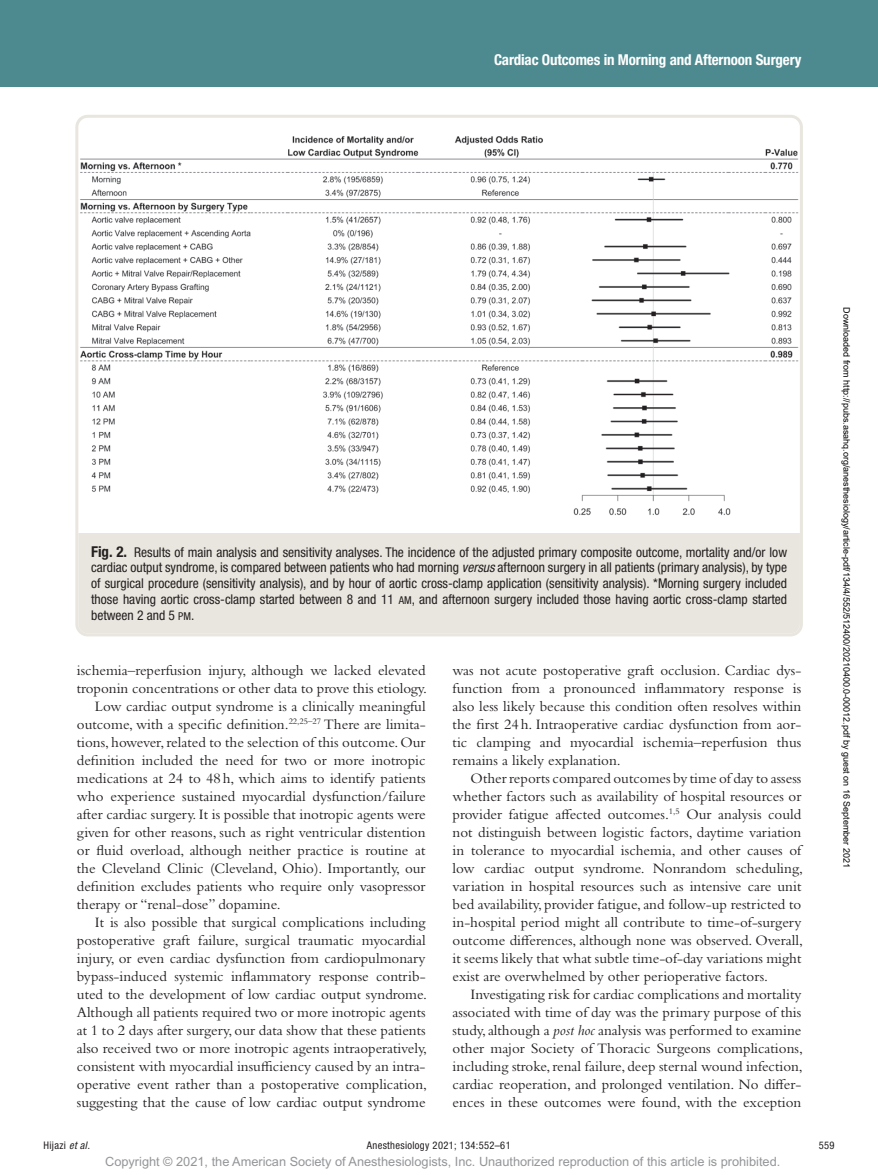
<style>
.page{position:relative;width:878px;height:1175px;background:#fff}
.page>*{position:absolute;margin:0;border:0;box-sizing:border-box;transform-origin:0 0}
.t1{font:15px/18px "Bembo Std";color:#231f20;text-align:justify}
.t2{font:700 condensed 15px "Helvetica Neue LT Std";letter-spacing:-.01em;color:#fff}
.t3{font:condensed 13.5px/15.8px "Helvetica Neue LT Std";color:#231f20;text-align:justify}
.t4{font:12.75px "Arial MT Std";color:#939598}
.t5{font:condensed 10.5px "Helvetica Neue LT Std";letter-spacing:.03em;color:#231f20}
.t6{font:9px "Arial";color:#000}
.s1{font-weight:700;font-size:15px}
.s2{font-style:italic}
.s3{font-family:"Helvetica Neue LT Std Cn SC800";font-stretch:normal;font-size:10.8px}
</style>
<div class="page">
<div style="left:0;top:0;width:878px;height:86px;background:#4d8a90"></div>
<img style="left:80px;top:136px;width:718px;height:380px">
<div style="left:78px;top:533px;width:721px;height:100px;background:#e9e6df"></div>
<div style="left:75px;top:115px;width:727px;height:521px;border:3px solid #e9e6df;border-radius:11px"></div>
<p class="t2" style="left:494px;top:51px;width:309px">Cardiac Outcomes in Morning and Afternoon Surgery</p>
<p class="t3" style="left:91px;top:544px;width:697px"><span class="s1">Fig. 2.</span> Results of main analysis and sensitivity analyses. The incidence of the adjusted primary composite outcome, mortality and/or low cardiac output syndrome, is compared between patients who had morning <span class="s2">versus</span> afternoon surgery in all patients (primary analysis), by type of surgical procedure (sensitivity analysis), and by hour of aortic cross-clamp application (sensitivity analysis). *Morning surgery included those having aortic cross-clamp started between 8 and 11 <span class="s3">AM</span>, and afternoon surgery included those having aortic cross-clamp started between 2 and 5 <span class="s3">PM</span>.</p>
<p class="t1" style="left:77px;top:661px;width:350px">ischemia–reperfusion injury, although we lacked elevated</p>
<p class="t1" style="left:77px;top:679px;width:352px">troponin concentrations or other data to prove this etiology.</p>
<p class="t1" style="left:95px;top:697px;width:332px">Low cardiac output syndrome is a clinically meaningful</p>
<p class="t1" style="left:77px;top:715px;width:350px">outcome, with a specific definition.<sup>22,25–27</sup> There are limita-</p>
<p class="t1" style="left:77px;top:733px;width:350px">tions, however, related to the selection of this outcome. Our</p>
<p class="t1" style="left:77px;top:751px;width:350px">definition included the need for two or more inotropic</p>
<p class="t1" style="left:77px;top:769px;width:350px">medications at 24 to 48h, which aims to identify patients</p>
<p class="t1" style="left:77px;top:787px;width:350px">who experience sustained myocardial dysfunction/failure</p>
<p class="t1" style="left:77px;top:805px;width:350px">after cardiac surgery. It is possible that inotropic agents were</p>
<p class="t1" style="left:77px;top:823px;width:350px">given for other reasons, such as right ventricular distention</p>
<p class="t1" style="left:77px;top:841px;width:350px">or fluid overload, although neither practice is routine at</p>
<p class="t1" style="left:77px;top:859px;width:350px">the Cleveland Clinic (Cleveland, Ohio). Importantly, our</p>
<p class="t1" style="left:77px;top:877px;width:350px">definition excludes patients who require only vasopressor</p>
<p class="t1" style="left:77px;top:895px;width:205px">therapy or “renal-dose” dopamine.</p>
<p class="t1" style="left:95px;top:913px;width:332px">It is also possible that surgical complications including</p>
<p class="t1" style="left:77px;top:931px;width:350px">postoperative graft failure, surgical traumatic myocardial</p>
<p class="t1" style="left:77px;top:949px;width:350px">injury, or even cardiac dysfunction from cardiopulmonary</p>
<p class="t1" style="left:77px;top:967px;width:350px">bypass-induced systemic inflammatory response contrib-</p>
<p class="t1" style="left:77px;top:985px;width:352px">uted to the development of low cardiac output syndrome.</p>
<p class="t1" style="left:77px;top:1003px;width:350px">Although all patients required two or more inotropic agents</p>
<p class="t1" style="left:77px;top:1021px;width:350px">at 1 to 2 days after surgery, our data show that these patients</p>
<p class="t1" style="left:77px;top:1039px;width:352px">also received two or more inotropic agents intraoperatively,</p>
<p class="t1" style="left:77px;top:1057px;width:350px">consistent with myocardial insufficiency caused by an intra-</p>
<p class="t1" style="left:77px;top:1075px;width:352px">operative event rather than a postoperative complication,</p>
<p class="t1" style="left:77px;top:1093px;width:350px">suggesting that the cause of low cardiac output syndrome</p>
<p class="t1" style="left:452px;top:661px;width:350px">was not acute postoperative graft occlusion. Cardiac dys&shy;function from a pronounced inflammatory response is also less likely because this condition often resolves within the first 24h. Intraoperative cardiac dysfunction from aor&shy;tic clamping and myocardial ischemia–reperfusion thus remains a likely explanation.</p>
<p class="t1" style="left:452px;top:769px;width:352px;text-indent:18px">Other reports compared outcomes by time of day to assess whether factors such as availability of hospital resources or provider fatigue affected outcomes.<sup>1,5</sup> Our analysis could not distinguish between logistic factors, daytime variation in tolerance to myocardial ischemia, and other causes of low cardiac output syndrome. Nonrandom scheduling, variation in hospital resources such as intensive care unit bed availability, provider fatigue, and follow-up restricted to in-hospital period might all contribute to time-of-surgery outcome differences, although none was observed. Overall, it seems likely that what subtle time-of-day variations might exist are overwhelmed by other perioperative factors.</p>
<p class="t1" style="left:452px;top:985px;width:352px;text-indent:18px">Investigating risk for cardiac complications and mortality associated with time of day was the primary purpose of this study, although a <span class="s2">post hoc</span> analysis was performed to examine other major Society of Thoracic Surgeons complications, including stroke, renal failure, deep sternal wound infection, cardiac reoperation, and prolonged ventilation. No differ&shy;ences in these outcomes were found, with the exception</p>
<p class="t6" style="left:850px;top:307px;width:562px;rotate:90deg">Downloaded from http://pubs.asahq.org/anesthesiology/article-pdf/134/4/552/512400/20210400.0-00012.pdf by guest on 16 September 2021</p>
<p class="t5" style="left:44px;top:1139px;width:48px">Hijazi <span class="s2">et al.</span></p>
<p class="t5" style="left:367px;top:1139px;width:145px">Anesthesiology 2021; 134:552–61</p>
<p class="t5" style="left:818px;top:1139px;width:17px">559</p>
<p class="t4" style="left:105px;top:1154px;width:676px">Copyright © 2021, the American Society of Anesthesiologists, Inc. Unauthorized reproduction of this article is prohibited.</p>
</div>
